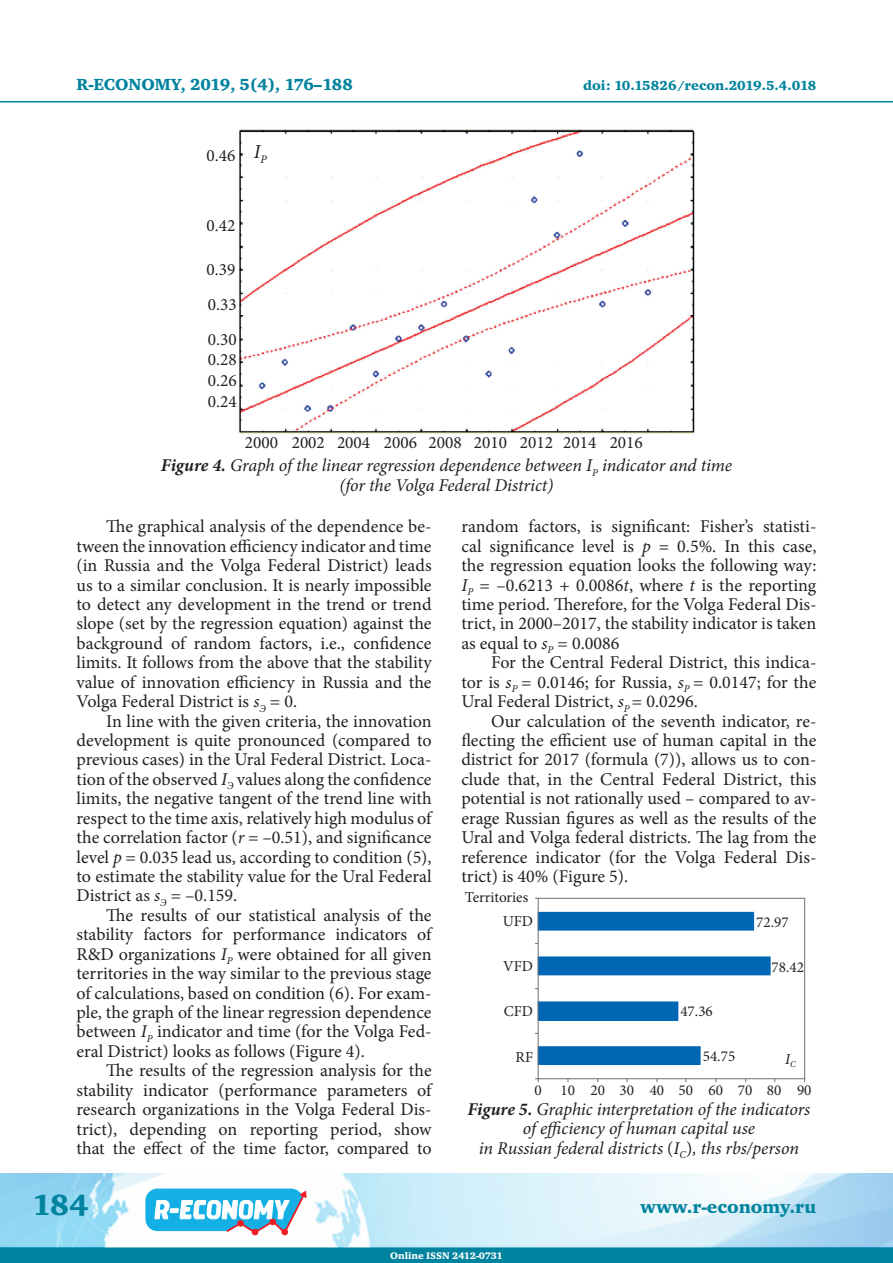
<style>
.page{position:relative;width:893px;height:1263px;background:#fff}
.page>*{position:absolute;margin:0;border:0;box-sizing:border-box;transform-origin:0 0}
.t1{font:30px "Charter Black C";color:#00839e}
.t2{font:italic 19.8px "Minion Pro";color:#231f20}
.t3{font:18px/19.4px "Minion Pro";color:#231f20;text-align:justify}
.t4{font:italic 18px/19.4px "Minion Pro";letter-spacing:-.01em;color:#231f20;text-align:center}
.t5{font:18px "Charter Black C";color:#00839e}
.t6{font:17.25px/35px "Minion Pro";color:#231f20;text-align:justify}
.t7{font:16.5px "Charter Black C";color:#00839e}
.t8{font:15.15px "Minion Pro";color:#231f20}
.t9{font:italic 15.15px "Minion Pro";color:#231f20}
.t10{font:13.5px "Charter Black C";color:#00839e}
.t11{font:9.75px "Charter Black C";color:#fff}
.s1{font-weight:700}
.s2{font-style:italic}
.s3{font-style:normal}
</style>
<div class="page">
<div style="left:0;top:1247px;width:893px;height:16px;background:#00839e;border:2px solid #00839e"></div>
<img style="left:0;top:1174px;width:893px;height:73px">
<hr style="left:0;top:101px;width:893px;height:1px;background:#00839e">
<svg style="left:145px;top:1188px;width:162px;height:48px"></svg>
<div style="left:538px;top:912px;width:216px;height:18px;background:#0166b3"></div>
<div style="left:538px;top:957px;width:232px;height:18px;background:#0166b3"></div>
<div style="left:538px;top:956px;width:232px;height:19px;border:1px solid #0166b3"></div>
<div style="left:538px;top:1002px;width:140px;height:18px;background:#0166b3"></div>
<div style="left:538px;top:1001px;width:140px;height:19px;border:1px solid #0166b3"></div>
<div style="left:538px;top:1047px;width:162px;height:17px;background:#0166b3"></div>
<div style="left:538px;top:1046px;width:162px;height:19px;border:1px solid #0166b3"></div>
<div style="left:538px;top:898px;width:267px;height:181px;border:1px solid #6c6d70"></div>
<img style="left:239px;top:129px;width:456px;height:305px">
<p class="t7" style="left:77px;top:76px;width:278px">R-ECONOMY, 2019, 5(4), 176–188</p>
<p class="t10" style="left:583px;top:78px;width:235px">doi: 10.15826/recon.2019.5.4.018</p>
<p class="t6" style="left:207px;top:138px;width:30px">0.46</p>
<p class="t2" style="left:254px;top:139px;width:15px">I<sub>P</sub></p>
<p class="t6" style="left:207px;top:208px;width:30px">0.42</p>
<p class="t6" style="left:207px;top:252px;width:32px">0.39<br>0.33<br>0.30</p>
<p class="t6" style="left:208px;top:350px;width:30px;line-height:20.7px">0.28<br>0.26<br>0.24</p>
<p class="t6" style="left:245px;top:425px;width:399px">2000 2002 2004 2006 2008 2010 2012 2014 2016</p>
<p class="t4" style="left:161px;top:456px;width:572px"><span class="s1">Figure 4.</span> Graph of the linear regression dependence between I<sub>P</sub> indicator and time (for the Volga Federal District)</p>
<p class="t3" style="left:77px;top:517px;width:357px;text-indent:30px">The graphical analysis of the dependence be&shy;tween the innovation efficiency indicator and time (in Russia and the Volga Federal District) leads us to a similar conclusion. It is nearly impossible to detect any development in the trend or trend slope (set by the regression equation) against the background of random factors, i.e., confidence limits. It follows from the above that the stability value of innovation efficiency in Russia and the Volga Federal District is <span class="s2">s</span><sub>Э</sub> = 0.</p>
<p class="t3" style="left:77px;top:711px;width:357px;text-indent:30px">In line with the given criteria, the innovation development is quite pronounced (compared to previous cases) in the Ural Federal District. Loca&shy;tion of the observed <span class="s2">I</span><sub>Э</sub> values along the confidence limits, the negative tangent of the trend line with respect to the time axis, relatively high modulus of the correlation factor (<span class="s2">r</span> = –0.51), and significance level <span class="s2">р</span> = 0.035 lead us, according to condition (5), to estimate the stability value for the Ural Federal District as <span class="s2">s</span><sub>Э</sub> = –0.159.</p>
<p class="t3" style="left:77px;top:905px;width:357px;text-indent:30px">The results of our statistical analysis of the stability factors for performance indicators of R&amp;D organizations <span class="s2">I</span><sub>P</sub> were obtained for all given territories in the way similar to the previous stage of calculations, based on condition (6). For exam&shy;ple, the graph of the linear regression dependence between <span class="s2">I</span><sub>P</sub> indicator and time (for the Volga Fed&shy;eral District) looks as follows (Figure 4).</p>
<p class="t3" style="left:77px;top:1061px;width:357px;text-indent:30px">The results of the regression analysis for the stability indicator (performance parameters of research organizations in the Volga Federal Dis&shy;trict), depending on reporting period, show that the effect of the time factor, compared to</p>
<p class="t3" style="left:461px;top:517px;width:357px">random factors, is significant: Fisher’s statisti&shy;cal significance level is <span class="s2">p</span> = 0.5%. In this case, the regression equation looks the following way:<br><span class="s2">I</span><sub>P</sub> = –0.6213 + 0.0086<span class="s2">t</span>, where <span class="s2">t</span> is the reporting time period. Therefore, for the Volga Federal Dis&shy;trict, in 2000–2017, the stability indicator is taken as equal to <span class="s2">s</span><sub>P</sub> = 0.0086</p>
<p class="t3" style="left:461px;top:653px;width:357px;text-indent:30px">For the Central Federal District, this indica&shy;tor is <span class="s2">s</span><sub>P</sub> = 0.0146; for Russia, <span class="s2">s</span><sub>P</sub> = 0.0147; for the Ural Federal District, <span class="s2">s</span><sub>P</sub> = 0.0296.</p>
<p class="t3" style="left:461px;top:711px;width:357px;text-indent:30px">Our calculation of the seventh indicator, re&shy;flecting the efficient use of human capital in the district for 2017 (formula (7)), allows us to con&shy;clude that, in the Central Federal District, this potential is not rationally used – compared to av&shy;erage Russian figures as well as the results of the Ural and Volga federal districts. The lag from the reference indicator (for the Volga Federal Dis&shy;trict) is 40% (Figure 5).</p>
<p class="t8" style="left:465px;top:886px;width:65px">Territories</p>
<p class="t8" style="left:503px;top:910px;width:32px">UFD</p>
<p class="t8" style="left:503px;top:956px;width:31px">VFD</p>
<p class="t8" style="left:504px;top:1001px;width:31px">CFD</p>
<p class="t8" style="left:516px;top:1047px;width:19px">RF</p>
<p class="t8" style="left:680px;top:1001px;width:34px">47.36</p>
<p class="t8" style="left:703px;top:1046px;width:34px">54.75</p>
<p class="t8" style="left:756px;top:912px;width:34px">72.97</p>
<p class="t8" style="left:771px;top:957px;width:34px">78.42</p>
<p class="t9" style="left:785px;top:1049px;width:12px">I<sub>C</sub></p>
<p class="t8" style="left:534px;top:1080px;width:279px">0 10 20 30 40 50 60 70 80 90</p>
<p class="t4" style="left:468px;top:1099px;width:344px"><span class="s1">Figure 5.</span> Graphic interpretation of the indicators of efficiency of human capital use<br>in Russian federal districts <span class="s3">(</span>I<sub>C</sub><span class="s3">)</span>, ths rbs/person</p>
<h1 class="t1" style="left:32px;top:1188px;width:58px">184</h1>
<p class="t5" style="left:640px;top:1196px;width:178px">www.r-economy.ru</p>
<p class="t11" style="left:390px;top:1250px;width:114px">Online ISSN 2412-0731</p>
</div>
